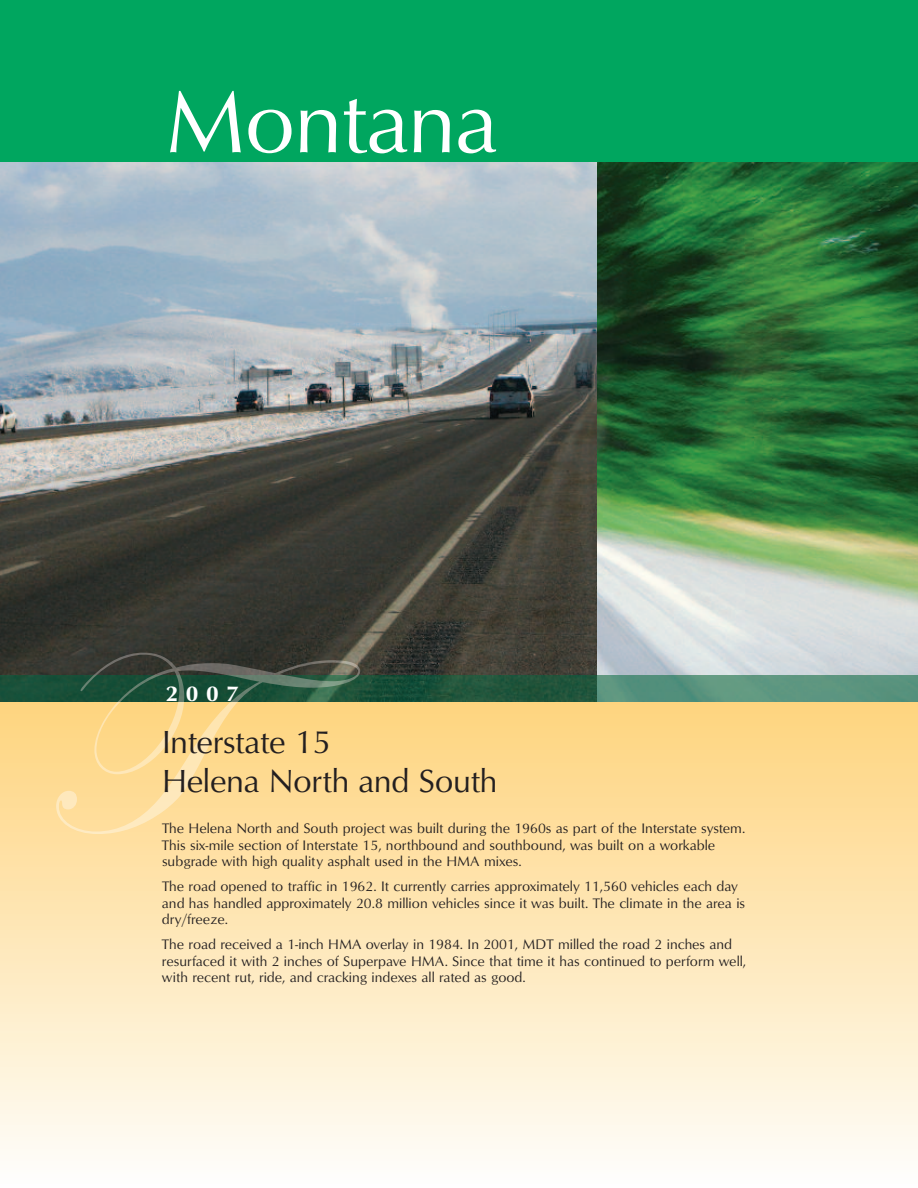
<style>
.page{position:relative;width:918px;height:1188px;background:#fff}
.page>*{position:absolute;margin:0;border:0;box-sizing:border-box;transform-origin:0 0}
.t1{font:90px "Optimum Roman DTC";letter-spacing:-.02em;color:#fff}
.t2{font:33px/39.6px "Optimum Roman DTC";letter-spacing:-.015em;color:#231f20}
.t3{font:700 21.75px "Optima";color:#fff;scale:1.05 1}
.t4{font:14.25px/16.5px "Optimum Roman DTC";color:#231f20}
</style>
<div class="page">
<div style="left:0;top:692px;width:918px;height:496px;background:linear-gradient(to bottom,#fed37a,#fefefb)"></div>
<img style="left:596px;top:162px;width:322px;height:513px">
<img style="left:0;top:162px;width:596px;height:513px">
<div style="left:0;top:0;width:918px;height:162px;background:#00a65f"></div>
<img style="left:0;top:675px;width:918px;height:27px">
<img style="left:56px;top:702px;width:183px;height:132px">
<img style="left:93px;top:653px;width:267px;height:22px">
<img style="left:80px;top:675px;width:279px;height:27px">
<h1 class="t1" style="left:164px;top:68px;width:336px">Montana</h1>
<h3 class="t3" style="left:166px;top:681px;width:71px">2007</h3>
<h2 class="t2" style="left:162px;top:721px;width:337px">Interstate 15<br>Helena North and South</h2>
<p class="t4" style="left:162px;top:820px;width:585px">The Helena North and South project was built during the 1960s as part of the Interstate system.<br>This six-mile section of Interstate 15, northbound and southbound, was built on a workable subgrade with high quality asphalt used in the HMA mixes.</p>
<p class="t4" style="left:162px;top:878px;width:585px">The road opened to traffic in 1962. It currently carries approximately 11,560 vehicles each day and has handled approximately 20.8 million vehicles since it was built. The climate in the area is dry/freeze.</p>
<p class="t4" style="left:162px;top:936px;width:586px">The road received a 1-inch HMA overlay in 1984. In 2001, MDT milled the road 2 inches and resurfaced it with 2 inches of Superpave HMA. Since that time it has continued to perform well, with recent rut, ride, and cracking indexes all rated as good.</p>
</div>
